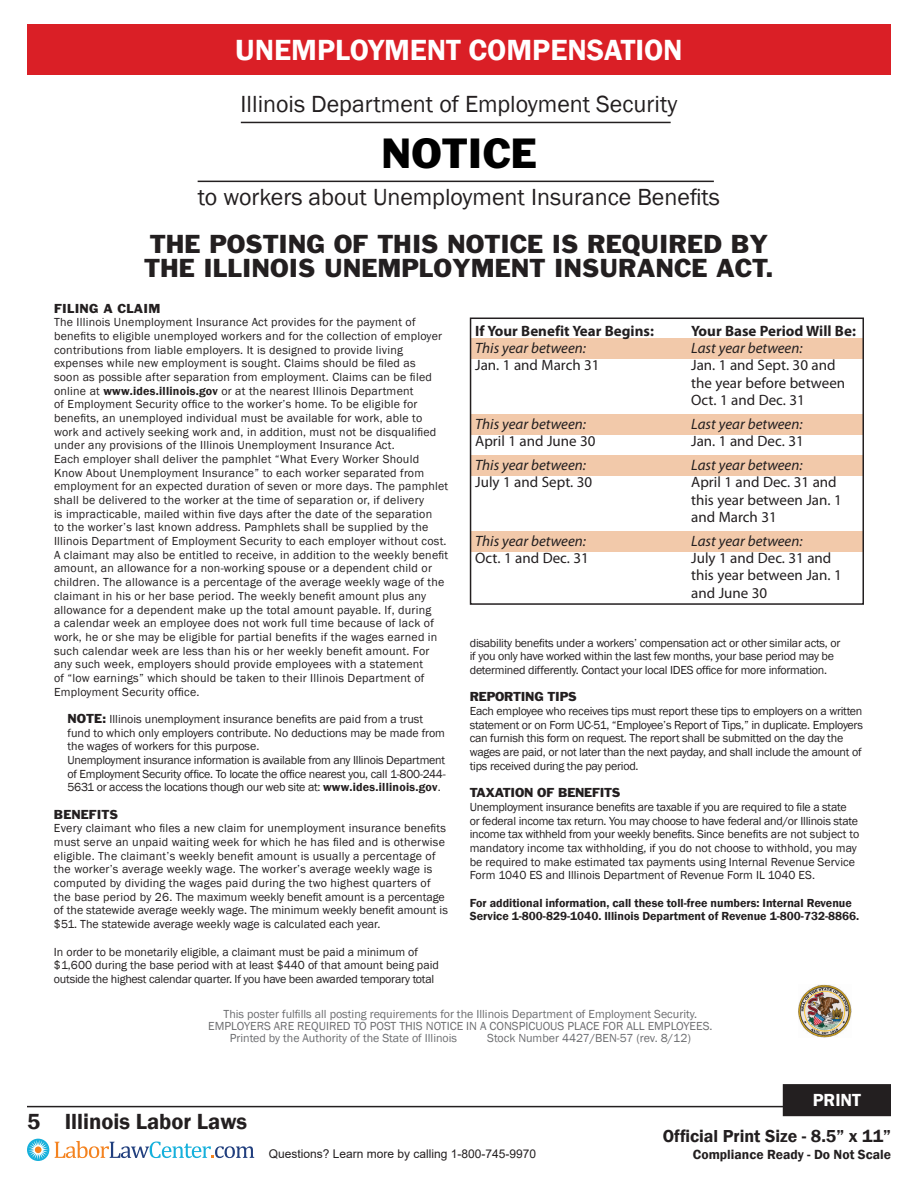
<style>
.page{position:relative;width:918px;height:1188px;background:#fff}
.page>*{position:absolute;margin:0;border:0;box-sizing:border-box;transform-origin:0 0}
.Black_headline{font:39px "Franklin Gothic";color:#000}
.t1{font:600 30px "Franklin Gothic";color:#fff}
.Subhead_center{font:24px "Franklin Gothic";color:#231f20}
.Subhead_center-2{font:24px/24px "Franklin Gothic";color:#231f20}
.t2{font:600 22.5px "Franklin Gothic";color:#231f20}
.t3{font:600 18px "Franklin Gothic";color:#fff}
.t4{font:600 17.85px "Franklin Gothic";color:#231f20}
.t5{font:15px/17.2px "Myriad Pro";color:#231f20}
.t6{font:italic 15px "Myriad Pro";color:#231f20}
.t7{font:700 15px "Myriad Pro";color:#231f20}
.t8{font:600 13.65px "Franklin Gothic";color:#231f20}
.Body{font:12px/13.6px "Franklin Gothic";letter-spacing:.015em;color:#231f20}
.Body-2{font:12px/13.6px "Franklin Gothic";letter-spacing:-.02em;color:#231f20}
.Subhead_center-3{font:12px/12px "Franklin Gothic";color:#6c6d70;text-align:center}
.Body-3{font:600 12px/13.6px "Franklin Gothic";color:#231f20}
.t9{font:12px "Arial";color:#231f20}
.Body-4{font:12px "Franklin Gothic";letter-spacing:-.02em;color:#231f20}
.Body-5{font:12px "Franklin Gothic";letter-spacing:.02em;color:#231f20}
.Body-6{font:12px "Franklin Gothic";color:#231f20}
.s1{font-weight:600}
.s2{font-style:inherit}
</style>
<div class="page">
<hr style="left:27px;top:1106px;width:864px;height:1px;background:#231f20">
<svg style="left:27px;top:1139px;width:22px;height:22px"></svg>
<div style="left:35px;top:1146px;width:7px;height:7px;background:#f58320;border-radius:50%"></div>
<svg style="left:55px;top:1141px;width:199px;height:17px"></svg>
<div style="left:784px;top:1086px;width:106px;height:29px;background:#231f20"></div>
<div style="left:783px;top:1084px;width:108px;height:32px;border:3px solid #231f20"></div>
<div style="left:27px;top:24px;width:864px;height:50px;background:#da1f26"></div>
<hr style="left:241px;top:122px;width:430px;height:1px;background:#231f20">
<hr style="left:198px;top:181px;width:516px;height:1px;background:#231f20">
<div style="left:471px;top:339px;width:392px;height:20px;background:#f2c9aa"></div>
<div style="left:471px;top:414px;width:392px;height:20px;background:#f2c9aa"></div>
<div style="left:471px;top:456px;width:392px;height:20px;background:#f2c9aa"></div>
<div style="left:471px;top:532px;width:392px;height:20px;background:#f2c9aa"></div>
<div style="left:470px;top:318px;width:394px;height:287px;border:2px solid #231f20"></div>
<img style="left:798px;top:985px;width:54px;height:52px">
<p class="t1" style="left:235px;top:31px;width:449px">UNEMPLOYMENT COMPENSATION</p>
<p class="Subhead_center" style="left:241px;top:89px;width:438px">Illinois Department of Employment Security</p>
<p class="Black_headline" style="left:381px;top:128px;width:157px">NOTICE</p>
<p class="Subhead_center" style="left:198px;top:182px;width:524px">to workers about Unemployment Insurance Benefits</p>
<p class="Subhead_center-2" style="left:144px;top:232px;width:631px">THE POSTING OF THIS NOTICE IS REQUIRED BY<br>THE ILLINOIS UNEMPLOYMENT INSURANCE ACT.</p>
<p class="Body-5" style="left:54px;top:300px;width:108px">FILING A CLAIM</p>
<p class="Body" style="left:54px;top:316px;width:396px">The Illinois Unemployment Insurance Act provides for the payment of benefits to eligible unemployed workers and for the collection of employer contributions from liable employers. It is designed to provide living expenses while new employment is sought. Claims should be filed as<br>soon as possible after separation from employment. Claims can be filed online at <span class="s1">www.ides.illinois.gov</span> or at the nearest Illinois Department<br>of Employment Security office to the worker’s home. To be eligible for benefits, an unemployed individual must be available for work, able to work and actively seeking work and, in addition, must not be disqualified under any provisions of the Illinois Unemployment Insurance Act.<br>Each employer shall deliver the pamphlet “What Every Worker Should Know About Unemployment Insurance” to each worker separated from employment for an expected duration of seven or more days. The pamphlet shall be delivered to the worker at the time of separation or, if delivery<br>is impracticable, mailed within five days after the date of the separation<br>to the worker’s last known address. Pamphlets shall be supplied by the Illinois Department of Employment Security to each employer without cost.<br>A claimant may also be entitled to receive, in addition to the weekly benefit amount, an allowance for a non-working spouse or a dependent child or children. The allowance is a percentage of the average weekly wage of the claimant in his or her base period. The weekly benefit amount plus any allowance for a dependent make up the total amount payable. If, during<br>a calendar week an employee does not work full time because of lack of work, he or she may be eligible for partial benefits if the wages earned in such calendar week are less than his or her weekly benefit amount. For any such week, employers should provide employees with a statement<br>of “low earnings” which should be taken to their Illinois Department of Employment Security office.</p>
<p class="Body" style="left:68px;top:712px;width:379px"><span class="s2">NOTE:</span> Illinois unemployment insurance benefits are paid from a trust fund to which only employers contribute. No deductions may be made from the wages of workers for this purpose.</p>
<p class="Body" style="left:68px;top:753px;width:380px;text-align:justify">Unemployment insurance information is available from any Illinois Department of Employment Security office. To locate the office nearest you, call 1-800-244- 5631 or access the locations though our web site at: <span class="s1">www.ides.illinois.gov</span>.</p>
<p class="Body-6" style="left:54px;top:807px;width:66px">BENEFITS</p>
<p class="Body" style="left:54px;top:822px;width:395px">Every claimant who files a new claim for unemployment insurance benefits must serve an unpaid waiting week for which he has filed and is otherwise eligible. The claimant’s weekly benefit amount is usually a percentage of the worker’s average weekly wage. The worker’s average weekly wage is computed by dividing the wages paid during the two highest quarters of the base period by 26. The maximum weekly benefit amount is a percentage of the statewide average weekly wage. The minimum weekly benefit amount is $51. The statewide average weekly wage is calculated each year.</p>
<p class="Body" style="left:54px;top:945px;width:386px">In order to be monetarily eligible, a claimant must be paid a minimum of $1,600 during the base period with at least $440 of that amount being paid outside the highest calendar quarter. If you have been awarded temporary total</p>
<p class="Subhead_center-3" style="left:208px;top:1008px;width:506px">This poster fulfills all posting requirements for the Illinois Department of Employment Security.<br>EMPLOYERS ARE REQUIRED TO POST THIS NOTICE IN A CONSPICUOUS PLACE FOR ALL EMPLOYEES.</p>
<p class="Subhead_center-3" style="left:230px;top:1032px;width:229px">Printed by the Authority of the State of Illinois</p>
<p class="Subhead_center-3" style="left:487px;top:1032px;width:205px">Stock Number 4427/BEN-57 (rev. 8/12)</p>
<p class="t7" style="left:475px;top:321px;width:180px">If Your Benefit Year Begins:</p>
<p class="t7" style="left:691px;top:321px;width:166px">Your Base Period Will Be:</p>
<p class="t6" style="left:475px;top:339px;width:112px">This year between:</p>
<p class="t6" style="left:691px;top:339px;width:113px">Last year between:</p>
<p class="t5" style="left:475px;top:356px;width:126px">Jan. 1 and March 31</p>
<p class="t5" style="left:691px;top:356px;width:146px">Jan. 1 and Sept. 30 and</p>
<p class="t5" style="left:691px;top:374px;width:155px">the year before between<br>Oct. 1 and Dec. 31</p>
<p class="t6" style="left:475px;top:415px;width:112px">This year between:</p>
<p class="t6" style="left:691px;top:415px;width:113px">Last year between:</p>
<p class="t5" style="left:475px;top:432px;width:122px">April 1 and June 30</p>
<p class="t5" style="left:691px;top:432px;width:114px">Jan. 1 and Dec. 31</p>
<p class="t6" style="left:475px;top:456px;width:112px">This year between:</p>
<p class="t6" style="left:691px;top:456px;width:113px">Last year between:</p>
<p class="t5" style="left:475px;top:473px;width:119px">July 1 and Sept. 30</p>
<p class="t5" style="left:691px;top:473px;width:147px">April 1 and Dec. 31 and</p>
<p class="t5" style="left:691px;top:491px;width:152px">this year between Jan. 1 and March 31</p>
<p class="t6" style="left:475px;top:532px;width:112px">This year between:</p>
<p class="t6" style="left:691px;top:532px;width:113px">Last year between:</p>
<p class="t5" style="left:475px;top:549px;width:115px">Oct. 1 and Dec. 31</p>
<p class="t5" style="left:691px;top:549px;width:142px">July 1 and Dec. 31 and</p>
<p class="t5" style="left:691px;top:566px;width:152px">this year between Jan. 1 and June 30</p>
<p class="Body-2" style="left:470px;top:636px;width:372px">disability benefits under a workers’ compensation act or other similar acts, or if you only have worked within the last few months, your base period may be determined differently. Contact your local IDES office for more information.</p>
<p class="Body-4" style="left:470px;top:689px;width:108px">REPORTING TIPS</p>
<p class="Body-2" style="left:470px;top:705px;width:395px">Each employee who receives tips must report these tips to employers on a written statement or on Form UC-51, “Employee’s Report of Tips,” in duplicate. Employers can furnish this form on request. The report shall be submitted on the day the wages are paid, or not later than the next payday, and shall include the amount of tips received during the pay period.</p>
<p class="Body-4" style="left:470px;top:785px;width:152px">TAXATION OF BENEFITS</p>
<p class="Body-2" style="left:470px;top:800px;width:391px">Unemployment insurance benefits are taxable if you are required to file a state or federal income tax return. You may choose to have federal and/or Illinois state income tax withheld from your weekly benefits. Since benefits are not subject to mandatory income tax withholding, if you do not choose to withhold, you may be required to make estimated tax payments using Internal Revenue Service Form 1040 ES and Illinois Department of Revenue Form IL 1040 ES.</p>
<p class="Body-3" style="left:470px;top:896px;width:391px">For additional information, call these toll-free numbers: Internal Revenue<br>Service 1-800-829-1040. Illinois Department of Revenue 1-800-732-8866.</p>
<h3 class="t2" style="left:27px;top:1107px;width:222px">5 Illinois Labor Laws</h3>
<p class="t9" style="left:269px;top:1146px;width:269px">Questions? Learn more by calling 1-800-745-9970</p>
<h3 class="t3" style="left:813px;top:1089px;width:50px">PRINT</h3>
<h3 class="t4" style="left:663px;top:1125px;width:230px">Official Print Size - 8.5” x 11”</h3>
<p class="t8" style="left:693px;top:1146px;width:200px">Compliance Ready - Do Not Scale</p>
</div>
